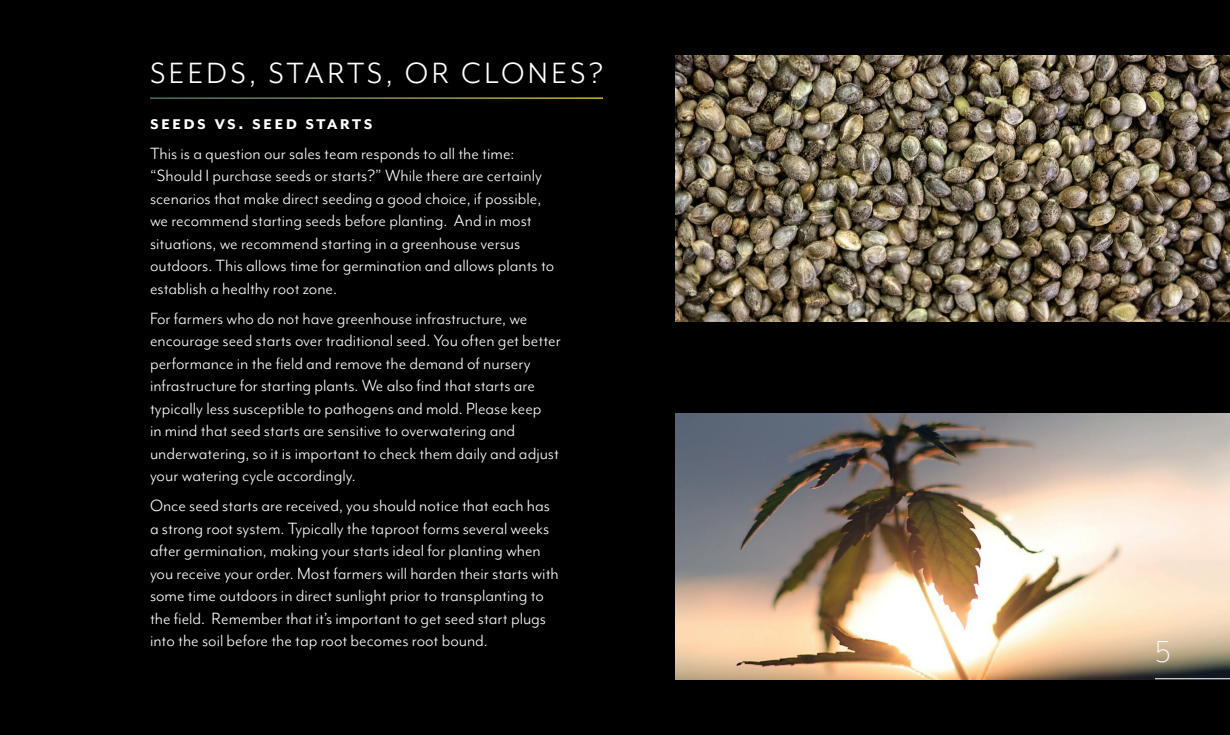
<style>
.page{position:relative;width:1230px;height:735px;background:#000}
.page>*{position:absolute;margin:0;border:0;box-sizing:border-box;transform-origin:0 0}
.t1{font:300 35px "Mr Eaves Mod OT";color:#fff}
.t2{font:33.75px "Mr Eaves Mod OT";letter-spacing:.1em;color:#fff}
.Paragraph_Style_1{font:700 22.5px "Mr Eaves Mod OT";letter-spacing:.1em;color:#fff}
.t3{font:18.75px/22.5px "Mr Eaves Mod OT";color:#fff}
</style>
<div class="page">
<img style="left:676px;top:56px;width:554px;height:266px">
<img style="left:676px;top:414px;width:554px;height:266px">
<hr style="left:1155px;top:678px;width:75px;height:1px;background:#fff">
<hr style="left:150px;top:98px;width:453px;height:1px;background:#fff">
<p class="t2" style="left:150px;top:55px;width:455px">SEEDS, STARTS, OR CLONES?</p>
<p class="Paragraph_Style_1" style="left:150px;top:110px;width:224px">seeds vs. seed starts</p>
<p class="t3" style="left:150px;top:142px;width:406px">This is a question our sales team responds to all the time: “Should I purchase seeds or starts?” While there are certainly scenarios that make direct seeding a good choice, if possible, we recommend starting seeds before planting. And in most situations, we recommend starting in a greenhouse versus outdoors. This allows time for germination and allows plants to establish a healthy root zone.</p>
<p class="t3" style="left:150px;top:307px;width:412px">For farmers who do not have greenhouse infrastructure, we encourage seed starts over traditional seed. You often get better performance in the field and remove the demand of nursery infrastructure for starting plants. We also find that starts are typically less susceptible to pathogens and mold. Please keep<br>in mind that seed starts are sensitive to overwatering and underwatering, so it is important to check them daily and adjust your watering cycle accordingly.</p>
<p class="t3" style="left:150px;top:495px;width:410px">Once seed starts are received, you should notice that each has a strong root system. Typically the taproot forms several weeks after germination, making your starts ideal for planting when you receive your order. Most farmers will harden their starts with some time outdoors in direct sunlight prior to transplanting to the field. Remember that it’s important to get seed start plugs into the soil before the tap root becomes root bound.</p>
<p class="t1" style="left:1155px;top:632px;width:17px">5</p>
</div>
